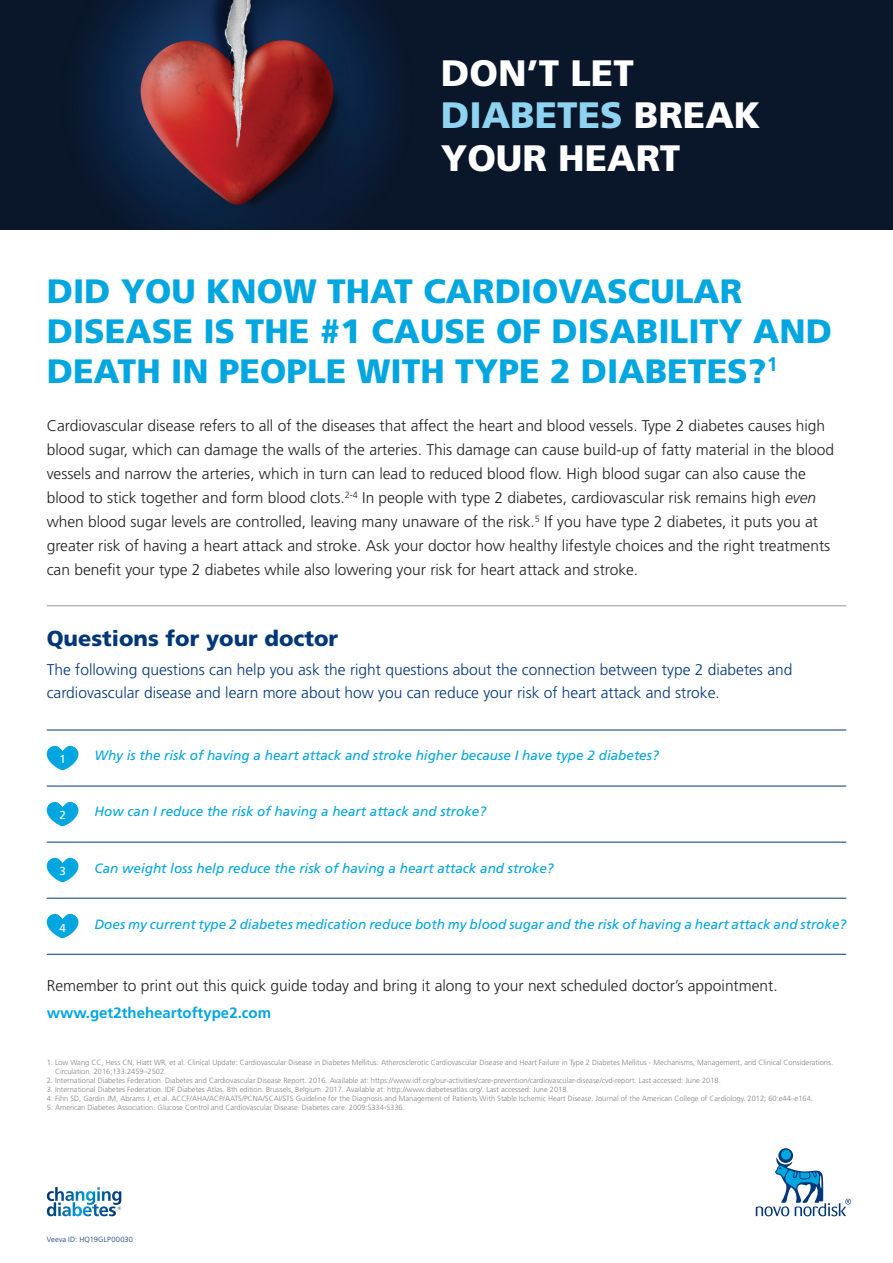
<style>
.page{position:relative;width:893px;height:1263px;background:#fff}
.page>*{position:absolute;margin:0;border:0;box-sizing:border-box;transform-origin:0 0}
.t1{font:900 36.75px/42.8px "Frutiger LT Std";color:#fff}
.t2{font:900 33.75px/39.8px "Frutiger LT Std";color:#00a6e0}
.t3{font:900 21.75px "Frutiger LT Std";color:#013778}
.t4{font:300 15.6px/23.9px "Frutiger LT Std";color:#231f20}
.t5{font:300 15.6px/23.9px "Frutiger LT Std";color:#013778}
.t6{font:700 15px "Frutiger LT Std";color:#00a6e0}
.t7{font:italic 13.5px "Frutiger LT Std";color:#00a6e0}
.t8{font:11.55px "Frutiger LT Std";color:#fff}
.t9{font:300 7.5px/9px "Frutiger LT Std";color:#808285}
.t10{font:300 7.5px "Frutiger LT Std";letter-spacing:.025em;color:#013778}
.s1{color:#8ed4f1}
.s2{font-style:italic}
</style>
<div class="page">
<hr style="left:47px;top:730px;width:799px;height:1px;background:#013778">
<hr style="left:47px;top:786px;width:799px;height:1px;background:#013778">
<hr style="left:47px;top:842px;width:799px;height:1px;background:#013778">
<hr style="left:47px;top:898px;width:799px;height:1px;background:#013778">
<hr style="left:47px;top:954px;width:799px;height:1px;background:#013778">
<svg style="left:47px;top:746px;width:31px;height:24px"></svg>
<svg style="left:47px;top:802px;width:31px;height:24px"></svg>
<svg style="left:47px;top:858px;width:31px;height:24px"></svg>
<svg style="left:47px;top:914px;width:31px;height:24px"></svg>
<hr style="left:47px;top:605px;width:799px;height:1px;background:#939598">
<div style="left:0;top:0;width:893px;height:229px;background:#0a162a"></div>
<img style="left:84px;top:0;width:307px;height:229px">
<svg style="left:47px;top:1187px;width:74px;height:29px"></svg>
<svg style="left:778px;top:1148px;width:15px;height:15px"></svg>
<div style="left:781px;top:1150px;width:10px;height:9px;background:#00a6e0;border-radius:50%"></div>
<svg style="left:756px;top:1157px;width:95px;height:59px"></svg>
<h1 class="t1" style="left:441px;top:51px;width:321px">DON’T LET<br><span class="s1">DIABETES</span> BREAK<br>YOUR HEART</h1>
<h2 class="t2" style="left:47px;top:271px;width:787px">DID YOU KNOW THAT CARDIOVASCULAR<br>DISEASE IS THE #1 CAUSE OF DISABILITY AND<br>DEATH IN PEOPLE WITH TYPE 2 DIABETES?<sup>1</sup></h2>
<p class="t4" style="left:47px;top:414px;width:789px">Cardiovascular disease refers to all of the diseases that affect the heart and blood vessels. Type 2 diabetes causes high blood sugar, which can damage the walls of the arteries. This damage can cause build-up of fatty material in the blood vessels and narrow the arteries, which in turn can lead to reduced blood flow. High blood sugar can also cause the blood to stick together and form blood clots.<sup>2-4</sup> In people with type 2 diabetes, cardiovascular risk remains high <span class="s2">even </span>when blood sugar levels are controlled, leaving many unaware of the risk.<sup>5</sup> If you have type 2 diabetes, it puts you at greater risk of having a heart attack and stroke. Ask your doctor how healthy lifestyle choices and the right treatments can benefit your type 2 diabetes while also lowering your risk for heart attack and stroke.</p>
<h3 class="t3" style="left:47px;top:625px;width:293px">Questions for your doctor</h3>
<h3 class="t5" style="left:47px;top:657px;width:747px">The following questions can help you ask the right questions about the connection between type 2 diabetes and cardiovascular disease and learn more about how you can reduce your risk of heart attack and stroke.</h3>
<h3 class="t8" style="left:59px;top:752px;width:8px">1</h3>
<h3 class="t7" style="left:94px;top:748px;width:566px">Why is the risk of having a heart attack and stroke higher because I have type 2 diabetes?</h3>
<h3 class="t8" style="left:59px;top:808px;width:8px">2</h3>
<h3 class="t7" style="left:94px;top:804px;width:393px">How can I reduce the risk of having a heart attack and stroke?</h3>
<h3 class="t8" style="left:59px;top:865px;width:8px">3</h3>
<h3 class="t7" style="left:94px;top:860px;width:461px">Can weight loss help reduce the risk of having a heart attack and stroke?</h3>
<h3 class="t8" style="left:59px;top:921px;width:8px">4</h3>
<h3 class="t7" style="left:94px;top:916px;width:753px">Does my current type 2 diabetes medication reduce both my blood sugar and the risk of having a heart attack and stroke?</h3>
<h3 class="t4" style="left:47px;top:974px;width:732px">Remember to print out this quick guide today and bring it along to your next scheduled doctor’s appointment.</h3>
<h3 class="t6" style="left:47px;top:1004px;width:226px">www.get2theheartoftype2.com</h3>
<p class="t9" style="left:55px;top:1058px;width:779px;text-indent:-8px">1. Low Wang CC, Hess CN, Hiatt WR, et al. Clinical Update: Cardiovascular Disease in Diabetes Mellitus: Atherosclerotic Cardiovascular Disease and Heart Failure in Type 2 Diabetes Mellitus - Mechanisms, Management, and Clinical Considerations.<br>Circulation. 2016;133:2459–2502.</p>
<p class="t9" style="left:47px;top:1076px;width:675px">2. International Diabetes Federation. Diabetes and Cardiovascular Disease Report. 2016. Available at: https://www.idf.org/our-activities/care-prevention/cardiovascular-disease/cvd-report. Last accessed: June 2018.</p>
<p class="t9" style="left:47px;top:1085px;width:523px">3. International Diabetes Federation. IDF Diabetes Atlas. 8th edition. Brussels, Belgium. 2017. Available at: http://www.diabetesatlas.org/. Last accessed: June 2018.</p>
<p class="t9" style="left:47px;top:1094px;width:768px">4. Fihn SD, Gardin JM, Abrams J, et al. ACCF/AHA/ACP/AATS/PCNA/SCAI/STS Guideline for the Diagnosis and Management of Patients With Stable Ischemic Heart Disease. Journal of the American College of Cardiology. 2012; 60:e44–e164.</p>
<p class="t9" style="left:47px;top:1103px;width:360px">5. American Diabetes Association. Glucose Control and Cardiovascular Disease. Diabetes care. 2009:S334-S336.</p>
<p class="t10" style="left:47px;top:1235px;width:88px">Veeva ID: HQ19GLP00030</p>
</div>
